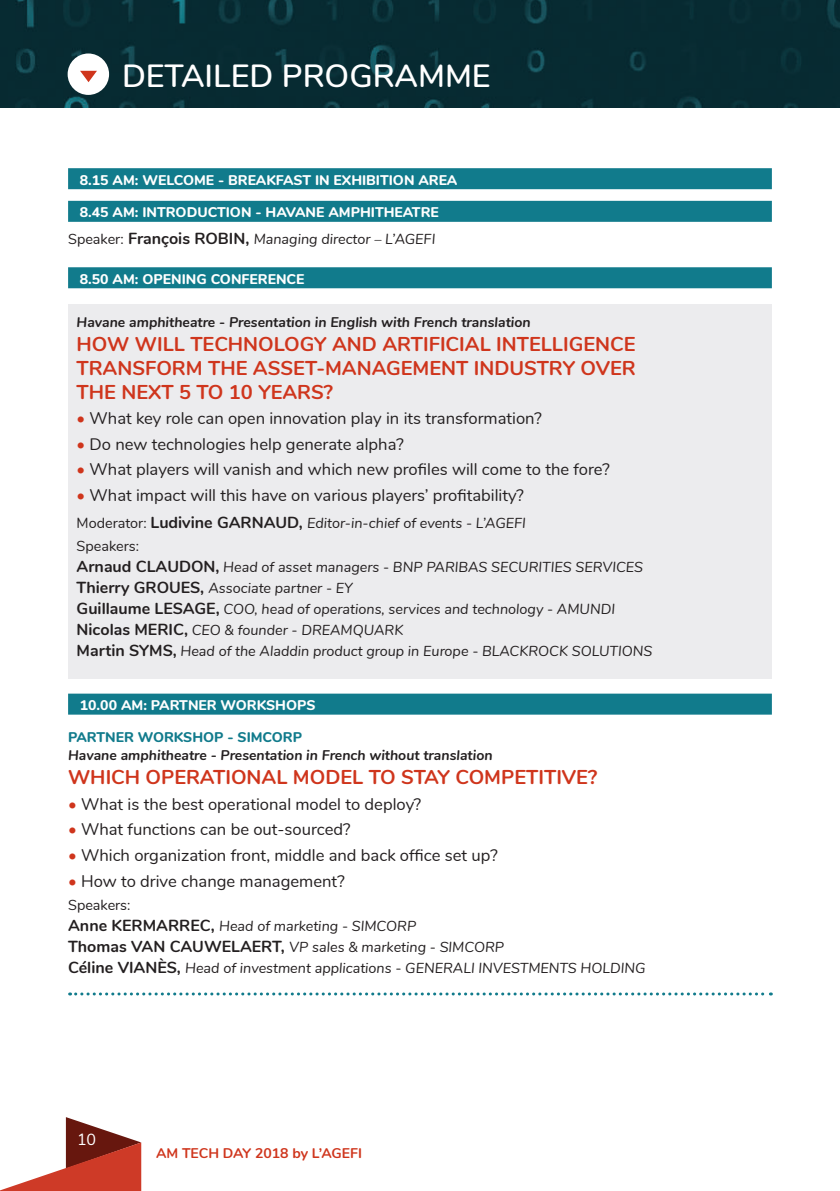
<style>
.page{position:relative;width:840px;height:1191px;background:#fff}
.page>*{position:absolute;margin:0;border:0;box-sizing:border-box;transform-origin:0 0}
.t1{font:600 32px "Nunito";color:#fff}
.t2{font:700 20px/24px "Nunito";color:#cf351c;text-align:justify}
.t3{font:16.6px "Nunito";color:#231f20}
.t4{font:16px "Nunito";color:#fff}
.t5{font:italic 14.4px/21px "Nunito";color:#231f20}
.t6{font:800 14px "Nunito";color:#fff}
.t7{font:italic 700 14px "Nunito";color:#231f20}
.t8{font:800 14px "Nunito";color:#117b8c}
.t9{font:700 14px "Nunito";color:#cf351c}
.s1{font-style:normal}
.s2{font-weight:700;font-style:normal;font-size:16px}
.s3{color:#cf351c}
</style>
<div class="page">
<svg style="left:0;top:1117px;width:141px;height:74px"></svg>
<div style="left:0;top:0;width:839px;height:108px;background:#072b32"></div>
<div style="left:68px;top:53px;width:41px;height:42px;background:#fff;border-radius:50%"></div>
<svg style="left:80px;top:71px;width:17px;height:11px"></svg>
<div style="left:68px;top:168px;width:703px;height:21px;background:#117b8c"></div>
<div style="left:68px;top:201px;width:703px;height:21px;background:#117b8c"></div>
<div style="left:68px;top:267px;width:703px;height:21px;background:#117b8c"></div>
<div style="left:68px;top:693px;width:703px;height:21px;background:#117b8c"></div>
<div style="left:68px;top:304px;width:703px;height:374px;background:#ececee"></div>
<svg style="left:70px;top:992px;width:701px;height:3px"></svg>
<h1 class="t1" style="left:122px;top:52px;width:370px">DETAILED PROGRAMME</h1>
<p class="t6" style="left:80px;top:169px;width:379px">8.15 AM: WELCOME - BREAKFAST IN EXHIBITION AREA</p>
<p class="t6" style="left:80px;top:202px;width:360px">8.45 AM: INTRODUCTION - HAVANE AMPHITHEATRE</p>
<p class="t5" style="left:68px;top:228px;width:368px"><span class="s1">Speaker:</span> <span class="s2">François ROBIN,</span> Managing director – L’AGEFI</p>
<p class="t6" style="left:80px;top:268px;width:226px">8.50 AM: OPENING CONFERENCE</p>
<p class="t7" style="left:77px;top:311px;width:455px">Havane amphitheatre - Presentation in English with French translation</p>
<h2 class="t2" style="left:77px;top:330px;width:560px">HOW WILL TECHNOLOGY AND ARTIFICIAL INTELLIGENCE TRANSFORM THE ASSET-MANAGEMENT INDUSTRY OVER THE NEXT 5 TO 10 YEARS?</h2>
<p class="t3" style="left:77px;top:406px;width:466px"><span class="s3">•</span> What key role can open innovation play in its transformation?</p>
<p class="t3" style="left:77px;top:432px;width:328px"><span class="s3">•</span> Do new technologies help generate alpha?</p>
<p class="t3" style="left:77px;top:457px;width:534px"><span class="s3">•</span> What players will vanish and which new profiles will come to the fore?</p>
<p class="t3" style="left:77px;top:483px;width:448px"><span class="s3">•</span> What impact will this have on various players’ profitability?</p>
<p class="t5" style="left:77px;top:510px;width:450px;line-height:23px"><span class="s1">Moderator:</span> <span class="s2">Ludivine GARNAUD,</span> Editor-in-chief of events - L’AGEFI<br><span class="s1">Speakers:</span></p>
<p class="t5" style="left:77px;top:555px;width:577px"><span class="s2">Arnaud CLAUDON,</span> Head of asset managers - BNP PARIBAS SECURITIES SERVICES <span class="s2">Thierry GROUES,</span> Associate partner - EY<br><span class="s2">Guillaume LESAGE,</span> COO, head of operations, services and technology - AMUNDI <span class="s2">Nicolas MERIC,</span> CEO &amp; founder - DREAMQUARK<br><span class="s2">Martin SYMS,</span> Head of the Aladdin product group in Europe - BLACKROCK SOLUTIONS</p>
<p class="t6" style="left:80px;top:695px;width:237px">10.00 AM: PARTNER WORKSHOPS</p>
<p class="t8" style="left:68px;top:727px;width:235px">PARTNER WORKSHOP - SIMCORP</p>
<p class="t7" style="left:68px;top:745px;width:426px">Havane amphitheatre - Presentation in French without translation</p>
<h2 class="t2" style="left:68px;top:764px;width:530px">WHICH OPERATIONAL MODEL TO STAY COMPETITIVE?</h2>
<p class="t3" style="left:68px;top:792px;width:354px"><span class="s3">•</span> What is the best operational model to deploy?</p>
<p class="t3" style="left:68px;top:817px;width:284px"><span class="s3">•</span> What functions can be out-sourced?</p>
<p class="t3" style="left:68px;top:843px;width:431px"><span class="s3">•</span> Which organization front, middle and back office set up?</p>
<p class="t3" style="left:68px;top:868px;width:278px"><span class="s3">•</span> How to drive change management?</p>
<p class="t5" style="left:68px;top:893px;width:578px"><span class="s1">Speakers:<br></span><span class="s2">Anne KERMARREC,</span> Head of marketing - SIMCORP<br><span class="s2">Thomas VAN CAUWELAERT,</span> VP sales &amp; marketing - SIMCORP<br><span class="s2">Céline VIANÈS,</span> Head of investment applications - GENERALI INVESTMENTS HOLDING</p>
<p class="t4" style="left:77px;top:1127px;width:21px">10</p>
<p class="t9" style="left:156px;top:1142px;width:207px">AM TECH DAY 2018 by L’AGEFI</p>
</div>
